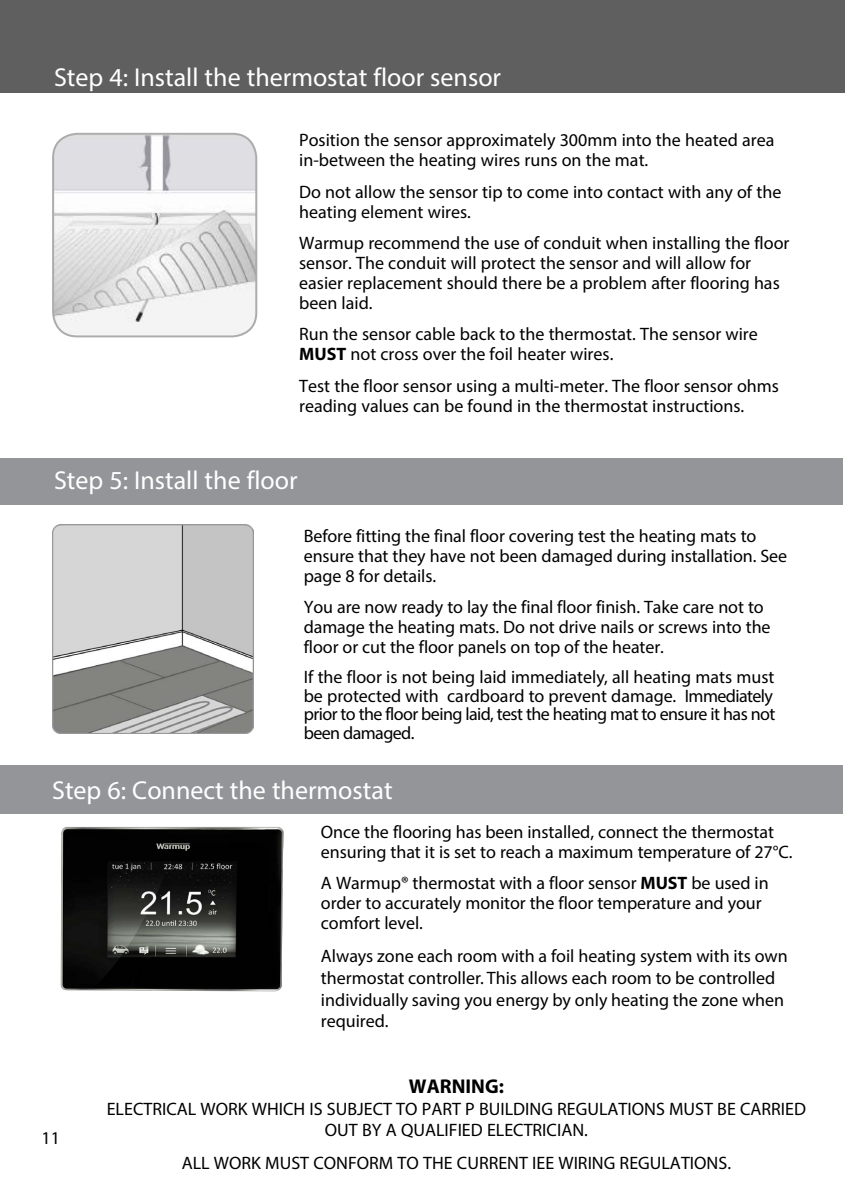
<style>
.page{position:relative;width:845px;height:1191px;background:#fff}
.page>*{position:absolute;margin:0;border:0;box-sizing:border-box;transform-origin:0 0}
.t1{font:26px "Myriad Pro";color:#fff}
.t2{font:700 20px "Myriad Pro";color:#000}
.t3{font:18px/20px "Myriad Pro";color:#000}
.s1{font-weight:700}
</style>
<div class="page">
<div style="left:0;top:0;width:845px;height:93px;background:#5f5f60"></div>
<img style="left:52px;top:524px;width:202px;height:209px">
<img style="left:52px;top:813px;width:254px;height:179px">
<div style="left:0;top:458px;width:842px;height:47px;background:#939598"></div>
<div style="left:0;top:764px;width:842px;height:49px;background:#939598"></div>
<img style="left:53px;top:134px;width:203px;height:202px">
<div style="left:52px;top:133px;width:205px;height:204px;border:2px solid #adacac;border-radius:24px"></div>
<h1 class="t1" style="left:54px;top:64px;width:448px">Step 4: Install the thermostat floor sensor</h1>
<p class="t3" style="left:299px;top:131px;width:477px">Position the sensor approximately 300mm into the heated area in-between the heating wires runs on the mat.</p>
<p class="t3" style="left:299px;top:182px;width:484px">Do not allow the sensor tip to come into contact with any of the heating element wires.</p>
<p class="t3" style="left:299px;top:233px;width:492px">Warmup recommend the use of conduit when installing the floor sensor. The conduit will protect the sensor and will allow for easier replacement should there be a problem after flooring has been laid.</p>
<p class="t3" style="left:299px;top:325px;width:460px">Run the sensor cable back to the thermostat. The sensor wire<br><span class="s1">MUST</span> not cross over the foil heater wires.</p>
<p class="t3" style="left:299px;top:376px;width:481px">Test the floor sensor using a multi-meter. The floor sensor ohms reading values can be found in the thermostat instructions.</p>
<h1 class="t1" style="left:54px;top:467px;width:245px">Step 5: Install the floor</h1>
<p class="t3" style="left:304px;top:526px;width:485px">Before fitting the final floor covering test the heating mats to ensure that they have not been damaged during installation. See page 8 for details.</p>
<p class="t3" style="left:304px;top:597px;width:468px">You are now ready to lay the final floor finish. Take care not to damage the heating mats. Do not drive nails or screws into the floor or cut the floor panels on top of the heater.</p>
<p class="t3" style="left:304px;top:668px;width:473px;line-height:18.6px">If the floor is not being laid immediately, all heating mats must be protected with cardboard to prevent damage. Immediately prior to the floor being laid, test the heating mat to ensure it has not been damaged.</p>
<h1 class="t1" style="left:52px;top:777px;width:342px">Step 6: Connect the thermostat</h1>
<p class="t3" style="left:42px;top:1128px;width:20px">11</p>
<p class="t3" style="left:321px;top:822px;width:473px">Once the flooring has been installed, connect the thermostat ensuring that it is set to reach a maximum temperature of 27°C.</p>
<p class="t3" style="left:321px;top:874px;width:449px">A Warmup® thermostat with a floor sensor <span class="s1">MUST</span> be used in order to accurately monitor the floor temperature and your comfort level.</p>
<p class="t3" style="left:321px;top:946px;width:468px;line-height:21.6px">Always zone each room with a foil heating system with its own thermostat controller. This allows each room to be controlled individually saving you energy by only heating the zone when required.</p>
<p class="t2" style="left:409px;top:1078px;width:96px">WARNING:</p>
<p class="t3" style="left:107px;top:1098px;width:701px;line-height:21.6px;text-align:center">ELECTRICAL WORK WHICH IS SUBJECT TO PART P BUILDING REGULATIONS MUST BE CARRIED<br>OUT BY A QUALIFIED ELECTRICIAN.</p>
<p class="t3" style="left:182px;top:1153px;width:551px">ALL WORK MUST CONFORM TO THE CURRENT IEE WIRING REGULATIONS.</p>
</div>
